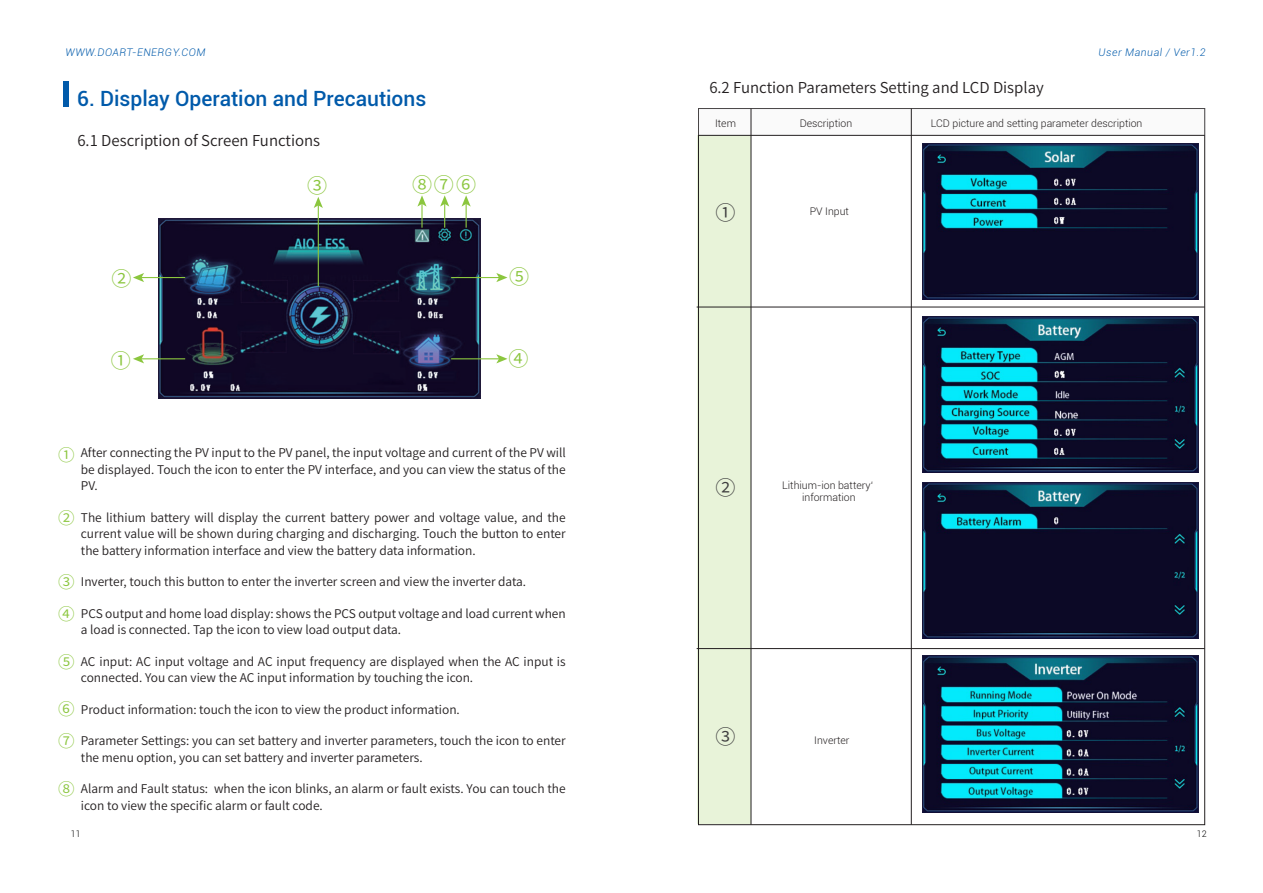
<style>
.page{position:relative;width:1263px;height:893px;background:#fff}
.page>*{position:absolute;margin:0;border:0;box-sizing:border-box;transform-origin:0 0}
.t1{font:500 21px "Roboto";color:#015aaa}
.t2{font:20.1px "Source Han Sans CN";color:#8bc63e}
.t3{font:20.1px "Source Han Sans CN";color:#3e3e3f}
.t4{font:16.5px/31.8px "Source Han Sans CN";color:#8bc63e}
.t5{font:15px "Source Han Sans CN";color:#231f20}
.t6{font:12px/16.5px "Source Han Sans CN";color:#231f20}
.t7{font:300 10.5px/12px "Roboto";color:#231f20;text-align:center}
.t8{font:italic 300 10.5px "Roboto";letter-spacing:.05em;color:#015aaa}
.t9{font:300 9px "Roboto";color:#030303}
</style>
<div class="page">
<div style="left:63px;top:81px;width:5px;height:26px;background:#015aaa"></div>
<div style="left:698px;top:135px;width:53px;height:689px;background:#e8f3d9"></div>
<div style="left:698px;top:109px;width:507px;height:26px;background:#fafafa"></div>
<hr style="left:698px;top:135px;width:507px;height:1px;background:#231f20">
<hr style="left:751px;top:109px;width:1px;height:716px;background:#231f20">
<hr style="left:911px;top:109px;width:1px;height:716px;background:#231f20">
<img style="left:922px;top:143px;width:276px;height:156px">
<hr style="left:697px;top:307px;width:508px;height:1px;background:#231f20">
<hr style="left:697px;top:648px;width:508px;height:1px;background:#231f20">
<img style="left:922px;top:482px;width:276px;height:157px">
<img style="left:922px;top:316px;width:276px;height:156px">
<img style="left:922px;top:656px;width:276px;height:156px">
<img style="left:159px;top:218px;width:321px;height:181px">
<hr style="left:141px;top:277px;width:44px;height:1px;background:#8bc63e">
<svg style="left:133px;top:273px;width:11px;height:9px"></svg>
<hr style="left:421px;top:203px;width:2px;height:25px;background:#8bc63e">
<svg style="left:417px;top:195px;width:10px;height:12px"></svg>
<hr style="left:318px;top:205px;width:1px;height:81px;background:#8bc63e">
<svg style="left:314px;top:197px;width:9px;height:11px"></svg>
<svg style="left:440px;top:195px;width:9px;height:33px"></svg>
<svg style="left:462px;top:195px;width:9px;height:33px"></svg>
<hr style="left:141px;top:358px;width:44px;height:1px;background:#8bc63e">
<svg style="left:133px;top:354px;width:11px;height:9px"></svg>
<hr style="left:451px;top:358px;width:49px;height:1px;background:#8bc63e">
<svg style="left:496px;top:354px;width:11px;height:9px"></svg>
<hr style="left:451px;top:277px;width:49px;height:1px;background:#8bc63e">
<svg style="left:496px;top:273px;width:11px;height:9px"></svg>
<p class="t8" style="left:66px;top:45px;width:141px">WWW.DOART-ENERGY.COM</p>
<p class="t8" style="left:1098px;top:45px;width:108px">User Manual / Ver1.2</p>
<h1 class="t1" style="left:77px;top:83px;width:351px">6. Display Operation and Precautions</h1>
<p class="t5" style="left:77px;top:132px;width:244px">6.1 Description of Screen Functions</p>
<h2 class="t2" style="left:111px;top:267px;width:22px">②</h2>
<h2 class="t2" style="left:111px;top:349px;width:22px">①</h2>
<h2 class="t2" style="left:307px;top:174px;width:22px">③</h2>
<h2 class="t2" style="left:412px;top:173px;width:65px">⑧⑦⑥</h2>
<h2 class="t2" style="left:509px;top:265px;width:22px">⑤</h2>
<h2 class="t2" style="left:508px;top:348px;width:22px">④</h2>
<h3 class="t4" style="left:58px;top:439px;width:18px">①</h3>
<p class="t6" style="left:81px;top:445px;width:486px;text-align:justify">After connecting the PV input to the PV panel, the input voltage and current of the PV will be displayed. Touch the icon to enter the PV interface, and you can view the status of the PV.</p>
<p class="t6" style="left:81px;top:509px;width:486px;text-align:justify">The lithium battery will display the current battery power and voltage value, and the current value will be shown during charging and discharging. Touch the button to enter the battery information interface and view the battery data information.</p>
<p class="t6" style="left:81px;top:574px;width:447px">Inverter, touch this button to enter the inverter screen and view the inverter data.</p>
<p class="t6" style="left:81px;top:605px;width:486px">PCS output and home load display: shows the PCS output voltage and load current when a load is connected. Tap the icon to view load output data.</p>
<p class="t6" style="left:81px;top:653px;width:486px">AC input: AC input voltage and AC input frequency are displayed when the AC input is connected. You can view the AC input information by touching the icon.</p>
<p class="t6" style="left:81px;top:701px;width:380px">Product information: touch the icon to view the product information.</p>
<p class="t6" style="left:81px;top:733px;width:486px">Parameter Settings: you can set battery and inverter parameters, touch the icon to enter the menu option, you can set battery and inverter parameters.</p>
<p class="t6" style="left:81px;top:781px;width:486px">Alarm and Fault status: when the icon blinks, an alarm or fault exists. You can touch the icon to view the specific alarm or fault code.</p>
<h3 class="t4" style="left:58px;top:503px;width:18px">②</h3>
<h3 class="t4" style="left:58px;top:566px;width:18px">③<br>④</h3>
<h3 class="t4" style="left:58px;top:646px;width:18px">⑤</h3>
<h3 class="t4" style="left:58px;top:694px;width:18px">⑥<br>⑦</h3>
<h3 class="t4" style="left:58px;top:773px;width:18px">⑧</h3>
<p class="t5" style="left:709px;top:79px;width:336px">6.2 Function Parameters Setting and LCD Display</p>
<p class="t7" style="left:715px;top:117px;width:22px">Item</p>
<p class="t7" style="left:800px;top:117px;width:54px">Description</p>
<p class="t7" style="left:931px;top:117px;width:213px">LCD picture and setting parameter description</p>
<h2 class="t3" style="left:715px;top:201px;width:22px">①</h2>
<p class="t7" style="left:810px;top:205px;width:41px">PV Input</p>
<h2 class="t3" style="left:715px;top:476px;width:22px">②</h2>
<p class="t7" style="left:782px;top:479px;width:92px">Lithium-ion battery‘ information</p>
<h2 class="t3" style="left:715px;top:725px;width:22px">③</h2>
<p class="t7" style="left:814px;top:734px;width:37px">Inverter</p>
<p class="t9" style="left:71px;top:827px;width:12px">11</p>
<p class="t9" style="left:1197px;top:827px;width:12px">12</p>
</div>
